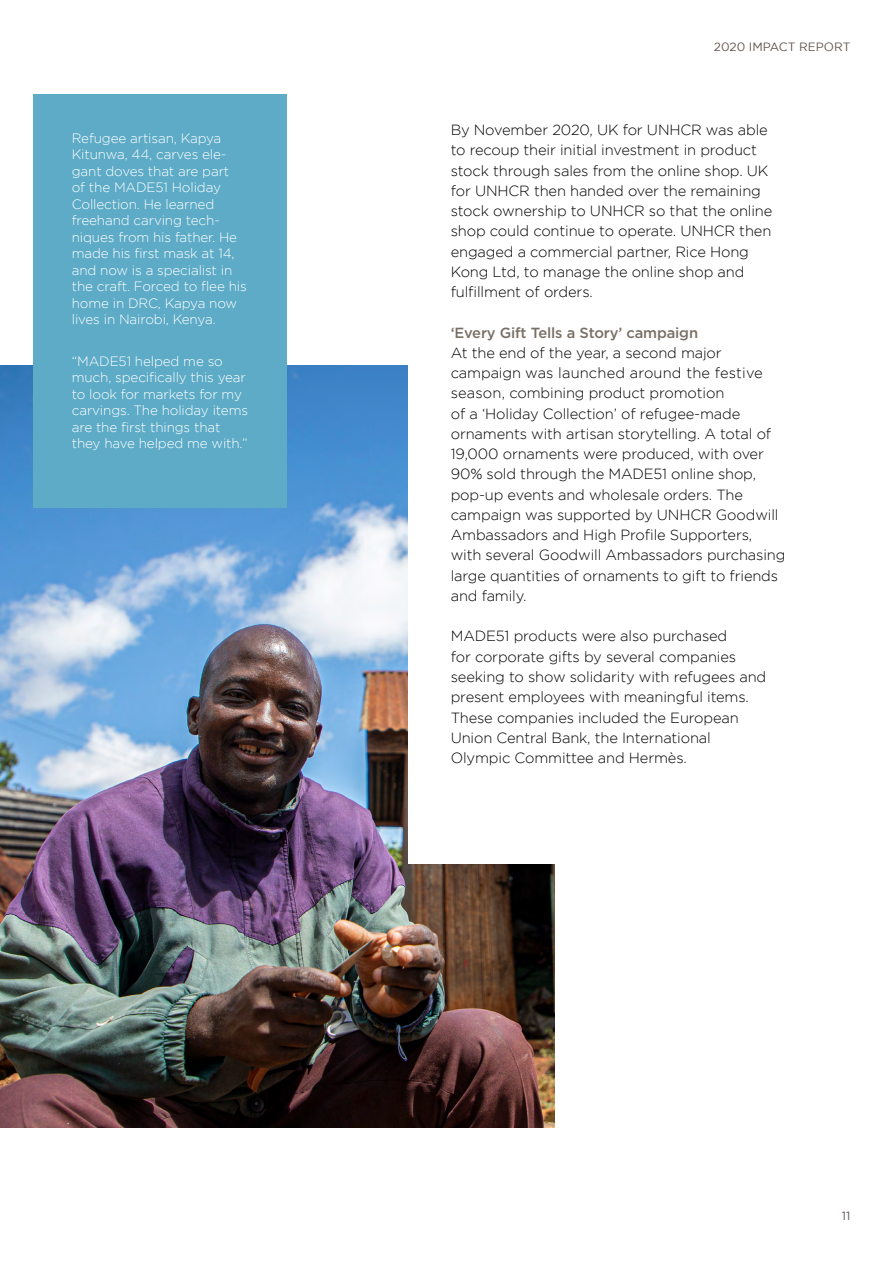
<style>
.page{position:relative;width:893px;height:1263px;background:#fff}
.page>*{position:absolute;margin:0;border:0;box-sizing:border-box;transform-origin:0 0}
.t1{font:300 14.7px/20.2px "Gotham";letter-spacing:-.01em;color:#000}
.t2{font:500 14.7px "Gotham";letter-spacing:-.01em;color:#796f66}
.t3{font:300 13.5px/16.5px "Gotham";letter-spacing:-.01em;color:#fff}
.t4{font:12px "Gotham";color:#63554f}
</style>
<div class="page">
<img style="left:0;top:366px;width:555px;height:761px">
<div style="left:408px;top:91px;width:400px;height:773px;background:#fff"></div>
<div style="left:34px;top:94px;width:253px;height:414px;background:#5dabc6"></div>
<p class="t3" style="left:72px;top:129px;width:176px">Refugee artisan, Kapya<br>Kitunwa, 44, carves ele&shy;gant doves that are part<br>of the MADE51 Holiday<br>Collection. He learned freehand carving tech&shy;niques from his father. He made his first mask at 14, and now is a specialist in the craft. Forced to flee his home in DRC, Kapya now lives in Nairobi, Kenya.</p>
<p class="t3" style="left:72px;top:352px;width:178px">“MADE51 helped me so much, specifically this year to look for markets for my carvings. The holiday items are the first things that they have helped me with.”</p>
<p class="t4" style="left:714px;top:40px;width:138px">2020 IMPACT REPORT</p>
<p class="t1" style="left:451px;top:120px;width:323px">By November 2020, UK for UNHCR was able to recoup their initial investment in product stock through sales from the online shop. UK for UNHCR then handed over the remaining stock ownership to UNHCR so that the online shop could continue to operate. UNHCR then engaged a commercial partner, Rice Hong Kong Ltd, to manage the online shop and fulfillment of orders.</p>
<p class="t2" style="left:451px;top:323px;width:249px">‘Every Gift Tells a Story’ campaign</p>
<p class="t1" style="left:451px;top:342px;width:336px">At the end of the year, a second major campaign was launched around the festive season, combining product promotion<br>of a ‘Holiday Collection’ of refugee-made ornaments with artisan storytelling. A total of 19,000 ornaments were produced, with over 90% sold through the MADE51 online shop, pop-up events and wholesale orders. The campaign was supported by UNHCR Goodwill Ambassadors and High Profile Supporters, with several Goodwill Ambassadors purchasing large quantities of ornaments to gift to friends and family.</p>
<p class="t1" style="left:451px;top:626px;width:317px">MADE51 products were also purchased<br>for corporate gifts by several companies seeking to show solidarity with refugees and present employees with meaningful items.<br>These companies included the European Union Central Bank, the International Olympic Committee and Hermès.</p>
<p class="t4" style="left:842px;top:1209px;width:10px">11</p>
</div>
